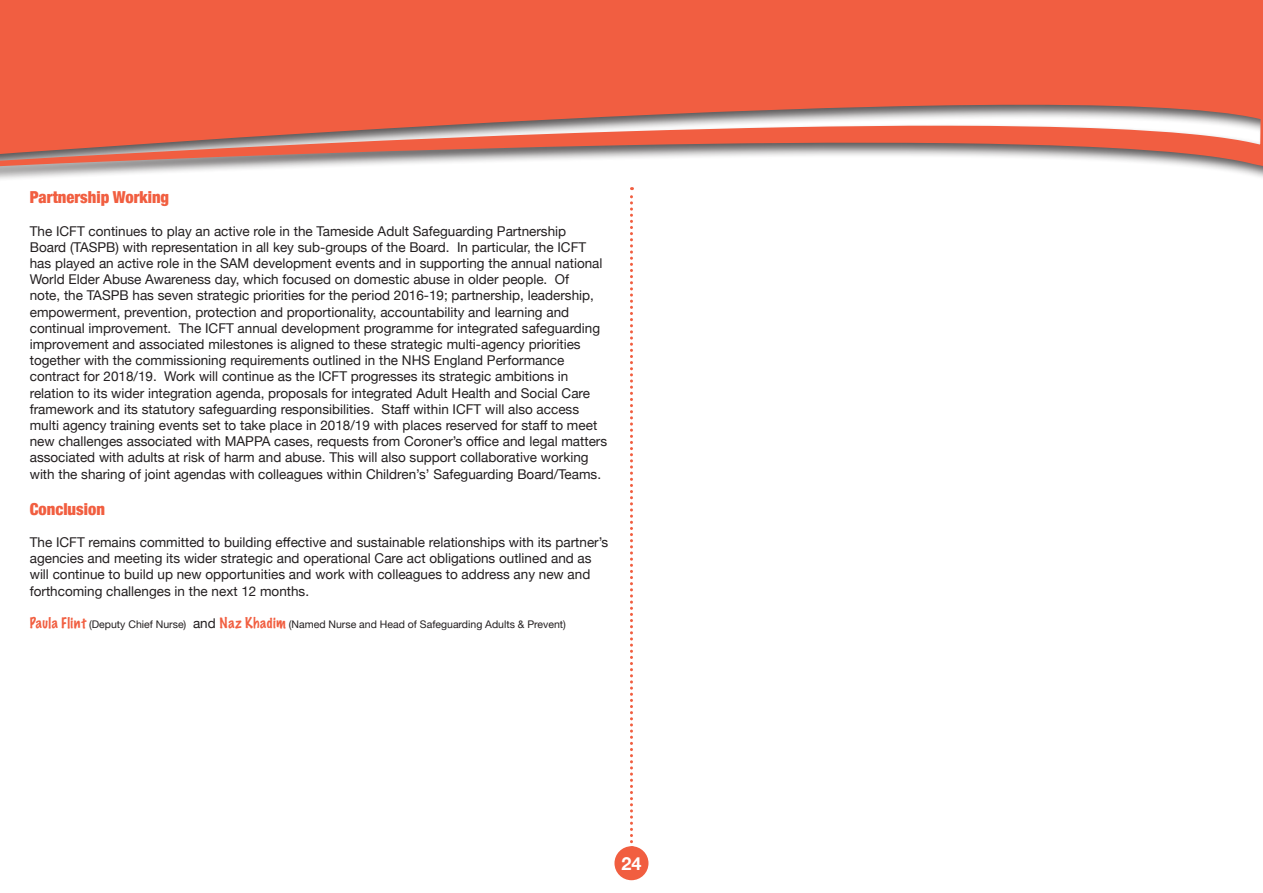
<style>
.page{position:relative;width:1263px;height:893px;background:#fff}
.page>*{position:absolute;margin:0;border:0;box-sizing:border-box;transform-origin:0 0}
.t1{font:700 18px "Helvetica Neue";color:#fff}
.t2{font:900 condensed 16.5px "Helvetica Neue";color:#f15e40}
.t3{font:13.5px/16.2px "Helvetica Neue";color:#231f20}
.t4{font:10.5px "Helvetica Neue";color:#231f20}
.s1{font-family:"Marker Felt";font-weight:100;font-size:13.5px;color:#f15e40}
.s2{font-size:13.5px}
</style>
<div class="page">
<div style="left:614px;top:846px;width:34px;height:34px;background:#f15e40;border-radius:50%"></div>
<div style="left:0;top:0;width:1263px;height:184px;background:#231f20;opacity:.75"></div>
<svg style="left:0;top:0;width:1263px;height:169px;background:#e7725b"></svg>
<svg style="left:630px;top:187px;width:3px;height:660px"></svg>
<p class="t2" style="left:30px;top:184px;width:141px">Partnership Working</p>
<p class="t3" style="left:30px;top:223px;width:579px">The ICFT continues to play an active role in the Tameside Adult Safeguarding Partnership<br>Board (TASPB) with representation in all key sub-groups of the Board. In particular, the ICFT has played an active role in the SAM development events and in supporting the annual national World Elder Abuse Awareness day, which focused on domestic abuse in older people. Of<br>note, the TASPB has seven strategic priorities for the period 2016-19; partnership, leadership, empowerment, prevention, protection and proportionality, accountability and learning and continual improvement. The ICFT annual development programme for integrated safeguarding improvement and associated milestones is aligned to these strategic multi-agency priorities together with the commissioning requirements outlined in the NHS England Performance contract for 2018/19. Work will continue as the ICFT progresses its strategic ambitions in relation to its wider integration agenda, proposals for integrated Adult Health and Social Care framework and its statutory safeguarding responsibilities. Staff within ICFT will also access multi agency training events set to take place in 2018/19 with places reserved for staff to meet new challenges associated with MAPPA cases, requests from Coroner’s office and legal matters associated with adults at risk of harm and abuse. This will also support collaborative working with the sharing of joint agendas with colleagues within Children’s’ Safeguarding Board/Teams.</p>
<p class="t2" style="left:30px;top:495px;width:77px">Conclusion</p>
<p class="t3" style="left:30px;top:535px;width:580px">The ICFT remains committed to building effective and sustainable relationships with its partner’s agencies and meeting its wider strategic and operational Care act obligations outlined and as will continue to build up new opportunities and work with colleagues to address any new and forthcoming challenges in the next 12 months.</p>
<p class="t4" style="left:30px;top:617px;width:538px"><span class="s1">Paula Flint</span> (Deputy Chief Nurse) <span class="s2">and</span> <span class="s1">Naz Khadim</span> (Named Nurse and Head of Safeguarding Adults &amp; Prevent)</p>
<h1 class="t1" style="left:621px;top:849px;width:22px">24</h1>
</div>
